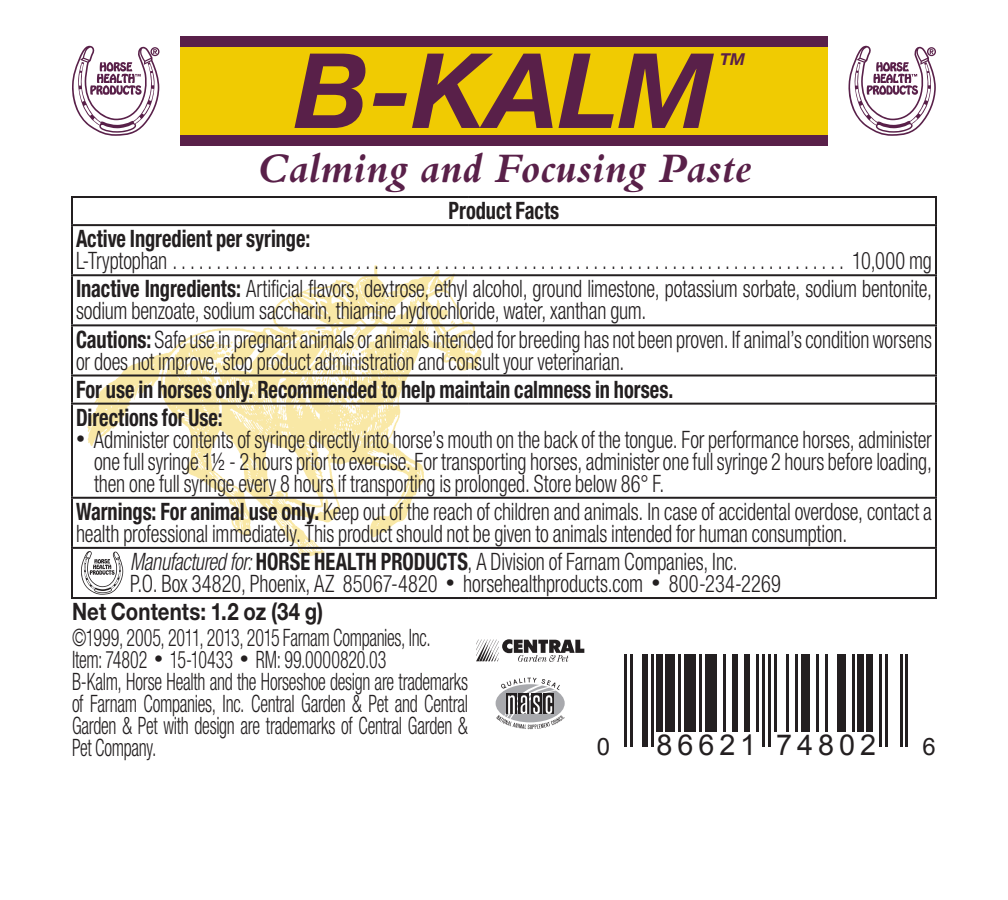
<style>
.page{position:relative;width:1008px;height:900px;background:#fff}
.page>*{position:absolute;margin:0;border:0;box-sizing:border-box;transform-origin:0 0}
.t1{font:italic 700 104px "Helvetica Neue LT Std";color:#592049}
.t2{font:italic 700 44px "Bembo Std";color:#592049}
.t3{font:28.8px "Arial";letter-spacing:.17em;color:#231f20}
.t4{font:300 condensed 24px/22px "Helvetica Neue LT Std";letter-spacing:-.01em;color:#231f20;scale:.85 1}
.t5{font:300 condensed 24px/22px "Helvetica Neue LT Std";letter-spacing:-.01em;color:#231f20;text-align:justify;scale:.75 1}
.t6{font:700 condensed 24px "Helvetica Neue LT Std";color:#231f20;scale:.85 1}
.t7{font:700 24px "Helvetica Neue LT Std";letter-spacing:.005em;color:#231f20;scale:.85 1}
.t8{font:24px "Arial";color:#231f20}
.t9{font:italic 700 16.4px "Helvetica Neue LT Std";color:#592049}
.s1{font-weight:700}
.s2{font-size:18px}
.s3{font-style:italic}
</style>
<div class="page">
<div style="left:180px;top:41px;width:648px;height:99px;background:#f0cb02"></div>
<div style="left:180px;top:36px;width:648px;height:11px;background:#592049"></div>
<div style="left:180px;top:135px;width:648px;height:11px;background:#592049"></div>
<img style="left:70px;top:265px;width:436px;height:308px">
<svg style="left:476px;top:639px;width:108px;height:23px"></svg>
<svg style="left:496px;top:678px;width:69px;height:51px"></svg>
<svg style="left:72px;top:46px;width:87px;height:90px"></svg>
<svg style="left:848px;top:46px;width:88px;height:90px"></svg>
<hr style="left:71px;top:196px;width:397px;height:2px;background:#231f20">
<hr style="left:71px;top:198px;width:2px;height:26px;background:#231f20">
<hr style="left:468px;top:196px;width:469px;height:2px;background:#231f20">
<hr style="left:935px;top:198px;width:2px;height:26px;background:#231f20">
<hr style="left:71px;top:224px;width:397px;height:2px;background:#231f20">
<hr style="left:71px;top:226px;width:2px;height:48px;background:#231f20">
<hr style="left:468px;top:224px;width:469px;height:2px;background:#231f20">
<hr style="left:935px;top:226px;width:2px;height:48px;background:#231f20">
<hr style="left:71px;top:274px;width:397px;height:2px;background:#231f20">
<hr style="left:71px;top:276px;width:2px;height:48px;background:#231f20">
<hr style="left:468px;top:274px;width:469px;height:2px;background:#231f20">
<hr style="left:935px;top:276px;width:2px;height:48px;background:#231f20">
<hr style="left:71px;top:324px;width:397px;height:2px;background:#231f20">
<hr style="left:71px;top:326px;width:2px;height:49px;background:#231f20">
<hr style="left:468px;top:324px;width:469px;height:2px;background:#231f20">
<hr style="left:935px;top:326px;width:2px;height:49px;background:#231f20">
<hr style="left:71px;top:375px;width:397px;height:2px;background:#231f20">
<hr style="left:71px;top:377px;width:2px;height:26px;background:#231f20">
<hr style="left:468px;top:375px;width:469px;height:2px;background:#231f20">
<hr style="left:935px;top:377px;width:2px;height:26px;background:#231f20">
<hr style="left:71px;top:403px;width:397px;height:2px;background:#231f20">
<hr style="left:71px;top:405px;width:2px;height:92px;background:#231f20">
<hr style="left:468px;top:403px;width:469px;height:2px;background:#231f20">
<hr style="left:935px;top:405px;width:2px;height:92px;background:#231f20">
<hr style="left:71px;top:497px;width:397px;height:2px;background:#231f20">
<hr style="left:71px;top:499px;width:2px;height:48px;background:#231f20">
<hr style="left:468px;top:497px;width:469px;height:2px;background:#231f20">
<hr style="left:935px;top:499px;width:2px;height:48px;background:#231f20">
<hr style="left:71px;top:547px;width:397px;height:2px;background:#231f20">
<hr style="left:71px;top:549px;width:2px;height:48px;background:#231f20">
<hr style="left:468px;top:547px;width:469px;height:2px;background:#231f20">
<hr style="left:935px;top:549px;width:2px;height:48px;background:#231f20">
<hr style="left:71px;top:597px;width:397px;height:2px;background:#231f20">
<hr style="left:468px;top:597px;width:469px;height:2px;background:#231f20">
<svg style="left:81px;top:551px;width:42px;height:44px"></svg>
<hr style="left:624px;top:654px;width:3px;height:92px;background:#231f20">
<hr style="left:630px;top:654px;width:3px;height:92px;background:#231f20">
<div style="left:642px;top:654px;width:6px;height:92px;background:#231f20"></div>
<hr style="left:651px;top:654px;width:3px;height:92px;background:#231f20">
<div style="left:657px;top:654px;width:6px;height:77px;background:#231f20"></div>
<div style="left:666px;top:654px;width:9px;height:77px;background:#231f20"></div>
<hr style="left:678px;top:654px;width:3px;height:77px;background:#231f20">
<div style="left:684px;top:654px;width:12px;height:77px;background:#231f20"></div>
<hr style="left:699px;top:654px;width:3px;height:77px;background:#231f20">
<div style="left:705px;top:654px;width:12px;height:77px;background:#231f20"></div>
<hr style="left:723px;top:654px;width:3px;height:77px;background:#231f20">
<div style="left:732px;top:654px;width:6px;height:77px;background:#231f20"></div>
<div style="left:744px;top:654px;width:6px;height:77px;background:#231f20"></div>
<hr style="left:756px;top:654px;width:3px;height:77px;background:#231f20">
<hr style="left:762px;top:654px;width:3px;height:92px;background:#231f20">
<hr style="left:768px;top:654px;width:3px;height:92px;background:#231f20">
<hr style="left:774px;top:654px;width:3px;height:77px;background:#231f20">
<hr style="left:786px;top:654px;width:3px;height:77px;background:#231f20">
<hr style="left:795px;top:654px;width:3px;height:77px;background:#231f20">
<div style="left:801px;top:654px;width:9px;height:77px;background:#231f20"></div>
<hr style="left:816px;top:654px;width:2px;height:77px;background:#231f20">
<hr style="left:825px;top:654px;width:2px;height:77px;background:#231f20">
<div style="left:837px;top:654px;width:9px;height:77px;background:#231f20"></div>
<hr style="left:852px;top:654px;width:3px;height:77px;background:#231f20">
<div style="left:858px;top:654px;width:6px;height:77px;background:#231f20"></div>
<div style="left:867px;top:654px;width:6px;height:77px;background:#231f20"></div>
<hr style="left:879px;top:654px;width:3px;height:92px;background:#231f20">
<hr style="left:885px;top:654px;width:3px;height:92px;background:#231f20">
<hr style="left:900px;top:654px;width:3px;height:92px;background:#231f20">
<hr style="left:906px;top:654px;width:2px;height:92px;background:#231f20">
<p class="t1" style="left:295px;top:27px;width:420px">B-KALM</p>
<p class="t9" style="left:720px;top:49px;width:26px">TM</p>
<p class="t2" style="left:257px;top:144px;width:496px">Calming and Focusing Paste</p>
<p class="t6" style="left:449px;top:196px;width:132px">Product Facts</p>
<p class="t6" style="left:76px;top:224px;width:277px">Active Ingredient per syringe:</p>
<p class="t4" style="left:76px;top:250px;width:1009px">L-Tryptophan . . . . . . . . . . . . . . . . . . . . . . . . . . . . . . . . . . . . . . . . . . . . . . . . . . . . . . . . . . . . . . . . . . . . . . . . . . . . . 10,000 mg</p>
<p class="t4" style="left:76px;top:278px;width:1009px"><span class="s1">Inactive Ingredients:</span> Artificial flavors, dextrose, ethyl alcohol, ground limestone, potassium sorbate, sodium bentonite, sodium benzoate, sodium saccharin, thiamine hydrochloride, water, xanthan gum.</p>
<p class="t4" style="left:76px;top:328px;width:1009px"><span class="s1">Cautions:</span> Safe use in pregnant animals or animals intended for breeding has not been proven. If animal’s condition worsens or does not improve, stop product administration and consult your veterinarian.</p>
<p class="t6" style="left:76px;top:375px;width:704px">For use in horses only. Recommended to help maintain calmness in horses.</p>
<p class="t6" style="left:76px;top:403px;width:174px">Directions for Use:</p>
<p class="t4" style="left:94px;top:428px;width:987px;text-align:justify;text-indent:-18px"><span class="s2">•</span> Administer contents of syringe directly into horse’s mouth on the back of the tongue. For performance horses, administer one full syringe 1½ - 2 hours prior to exercise. For transporting horses, administer one full syringe 2 hours before loading, then one full syringe every 8 hours if transporting is prolonged. Store below 86° F.</p>
<p class="t4" style="left:76px;top:500px;width:1009px"><span class="s1">Warnings: For animal use only.</span> Keep out of the reach of children and animals. In case of accidental overdose, contact a health professional immediately. This product should not be given to animals intended for human consumption.</p>
<p class="t4" style="left:130px;top:550px;width:713px"><span class="s3">Manufactured for:</span> <span class="s1">HORSE HEALTH PRODUCTS</span>, A Division of Farnam Companies, Inc.</p>
<p class="t4" style="left:130px;top:572px;width:767px">P.O. Box 34820, Phoenix, AZ 85067-4820 <span class="s2">•</span> horsehealthproducts.com <span class="s2">•</span> 800-234-2269</p>
<p class="t7" style="left:72px;top:597px;width:297px">Net Contents: 1.2 oz (34 g)</p>
<p class="t5" style="left:72px;top:626px;width:476px">©1999, 2005, 2011, 2013, 2015 Farnam Companies, Inc.</p>
<p class="t5" style="left:72px;top:648px;width:421px">Item: 74802 <span class="s2">•</span> 15-10433 <span class="s2">•</span> RM: 99.0000820.03</p>
<p class="t5" style="left:72px;top:670px;width:530px">B-Kalm, Horse Health and the Horseshoe design are trademarks of Farnam Companies, Inc. Central Garden &amp; Pet and Central Garden &amp; Pet with design are trademarks of Central Garden &amp; Pet Company.</p>
<p class="t8" style="left:597px;top:731px;width:15px">0</p>
<p class="t3" style="left:657px;top:726px;width:221px">86621 74802</p>
<p class="t8" style="left:923px;top:731px;width:15px">6</p>
</div>
